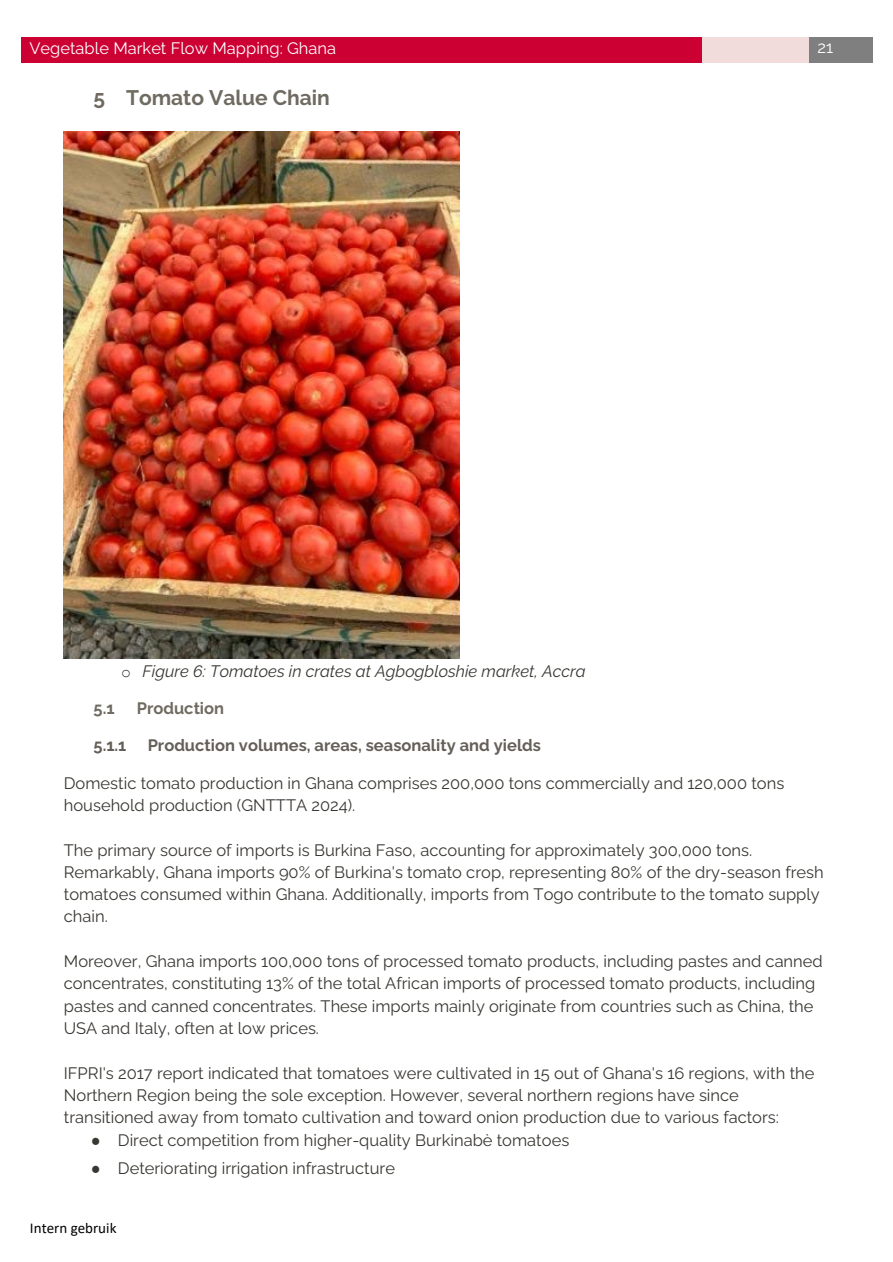
<style>
.page{position:relative;width:893px;height:1262px;background:#fff}
.page>*{position:absolute;margin:0;border:0;box-sizing:border-box;transform-origin:0 0}
.t1{font:700 21px "Raleway";color:#6f6b61}
.t2{font:16.5px/22.4px "Raleway";color:#393732}
.t3{font:italic 16.5px "Raleway";color:#393732}
.t4{font:700 16.5px "Raleway";color:#646058}
.t5{font:16.5px "Raleway";color:#fff}
.t6{font:700 16.5px "Raleway";color:#6f6b61}
.t7{font:15px "Calibri";color:#000}
.s1{font-family:"Courier New";font-style:normal}
.s2{font-family:"Calibri"}
</style>
<div class="page">
<div style="left:21px;top:37px;width:681px;height:26px;background:#cd0033"></div>
<div style="left:702px;top:37px;width:107px;height:26px;background:#f2dcdb"></div>
<div style="left:809px;top:37px;width:63px;height:26px;background:#7f7f7f"></div>
<img style="left:64px;top:131px;width:395px;height:527px">
<p class="t5" style="left:29px;top:35px;width:308px">Vegetable Market Flow Mapping: Ghana</p>
<p class="t5" style="left:817px;top:34px;width:17px">21</p>
<h1 class="t1" style="left:94px;top:81px;width:238px">5 Tomato Value Chain</h1>
<p class="t3" style="left:121px;top:658px;width:466px"><span class="s1">o</span> Figure 6: Tomatoes in crates at Agbogbloshie market, Accra</p>
<h2 class="t6" style="left:94px;top:695px;width:22px">5.1</h2>
<h2 class="t6" style="left:137px;top:695px;width:89px">Production</h2>
<h3 class="t4" style="left:94px;top:732px;width:34px">5.1.1</h3>
<h3 class="t4" style="left:148px;top:732px;width:395px">Production volumes, areas, seasonality and yields</h3>
<p class="t2" style="left:64px;top:770px;width:722px">Domestic tomato production in Ghana comprises 200,000 tons commercially and 120,000 tons household production (GNTTTA 2024).</p>
<p class="t2" style="left:64px;top:837px;width:761px">The primary source of imports is Burkina Faso, accounting for approximately 300,000 tons.<br>Remarkably, Ghana imports 90% of Burkina's tomato crop, representing 80% of the dry-season fresh tomatoes consumed within Ghana. Additionally, imports from Togo contribute to the tomato supply chain.</p>
<p class="t2" style="left:64px;top:948px;width:760px">Moreover, Ghana imports 100,000 tons of processed tomato products, including pastes and canned concentrates, constituting 13% of the total African imports of processed tomato products, including pastes and canned concentrates. These imports mainly originate from countries such as China, the USA and Italy, often at low prices.</p>
<p class="t2" style="left:64px;top:1059px;width:752px">IFPRI's 2017 report indicated that tomatoes were cultivated in 15 out of Ghana's 16 regions, with the<br>Northern Region being the sole exception. However, several northern regions have since transitioned away from tomato cultivation and toward onion production due to various factors:</p>
<p class="t2" style="left:91px;top:1126px;width:480px"><span class="s2">●</span> Direct competition from higher-quality Burkinabè tomatoes</p>
<p class="t2" style="left:91px;top:1155px;width:306px"><span class="s2">●</span> Deteriorating irrigation infrastructure</p>
<p class="t7" style="left:30px;top:1217px;width:88px">Intern gebruik</p>
</div>
